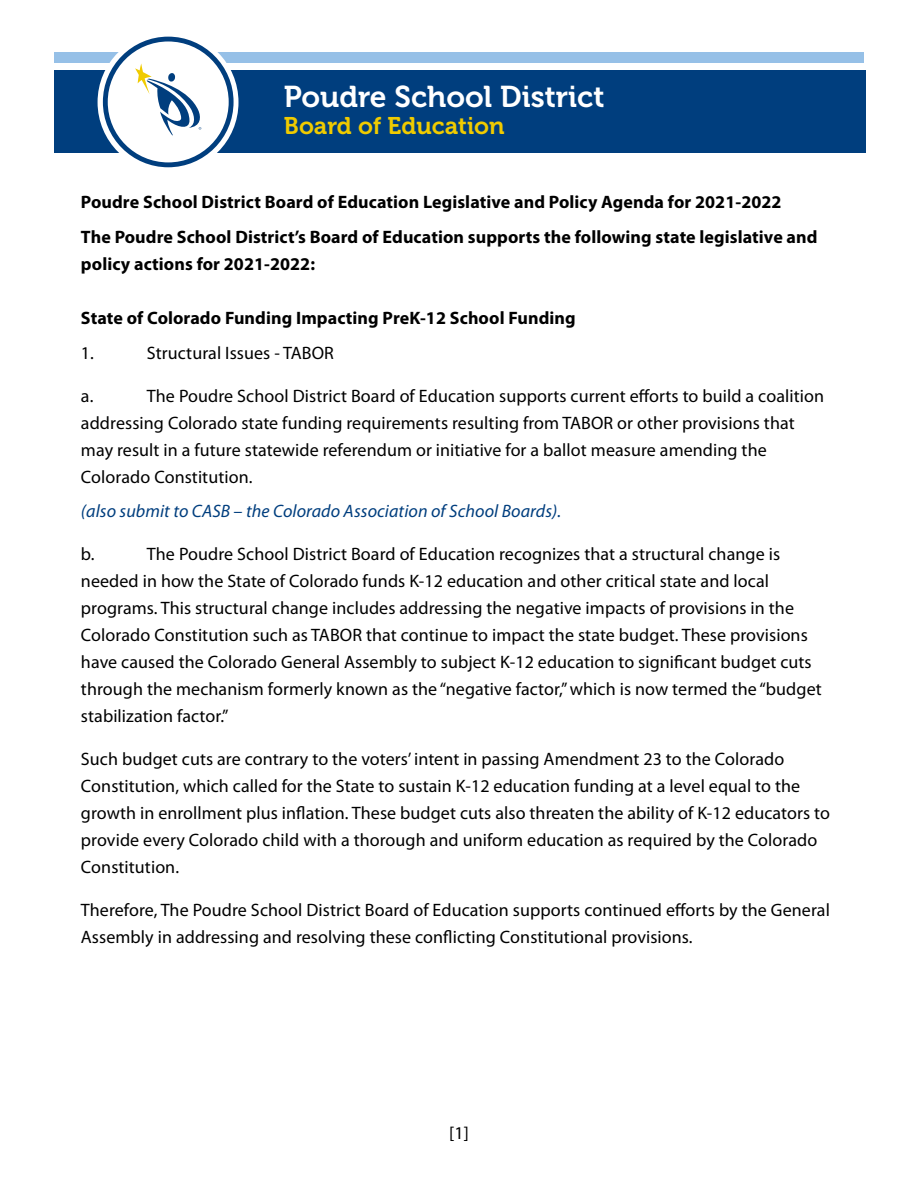
<style>
.page{position:relative;width:918px;height:1188px;background:#fff}
.page>*{position:absolute;margin:0;border:0;box-sizing:border-box;transform-origin:0 0}
.t1{font:30px "Museo 700";color:#fff}
.t2{font:24px "Museo 700";color:#f0cb00}
.t3{font:18px/27px "Myriad Pro";letter-spacing:.005em;color:#000}
.t4{font:700 18px/34.8px "Myriad Pro";letter-spacing:.005em;color:#000}
.t5{font:italic 18px "Myriad Pro";letter-spacing:.005em;color:#003e7e}
</style>
<div class="page">
<div style="left:54px;top:70px;width:812px;height:83px;background:#003e7e"></div>
<div style="left:54px;top:52px;width:810px;height:11px;background:#96c0e7"></div>
<svg style="left:98px;top:32px;width:140px;height:141px"></svg>
<div style="left:105px;top:39px;width:126px;height:126px;background:#fff;border-radius:50%"></div>
<div style="left:103px;top:37px;width:131px;height:130px;border:5px solid #003e7e;border-radius:50%"></div>
<svg style="left:135px;top:63px;width:66px;height:72px"></svg>
<h1 class="t1" style="left:284px;top:80px;width:322px">Poudre School District</h1>
<h2 class="t2" style="left:284px;top:113px;width:222px">Board of Education</h2>
<p class="t4" style="left:81px;top:184px;width:738px">Poudre School District Board of Education Legislative and Policy Agenda for 2021-2022<br>The Poudre School District’s Board of Education supports the following state legislative and</p>
<p class="t4" style="left:81px;top:246px;width:236px">policy actions for 2021-2022:</p>
<p class="t4" style="left:81px;top:300px;width:496px">State of Colorado Funding Impacting PreK-12 School Funding</p>
<p class="t3" style="left:81px;top:339px;width:15px">1.</p>
<p class="t3" style="left:147px;top:339px;width:188px">Structural Issues - TABOR</p>
<p class="t3" style="left:81px;top:382px;width:14px">a.</p>
<p class="t3" style="left:81px;top:382px;width:745px;text-indent:66px">The Poudre School District Board of Education supports current efforts to build a coalition addressing Colorado state funding requirements resulting from TABOR or other provisions that may result in a future statewide referendum or initiative for a ballot measure amending the Colorado Constitution.</p>
<p class="t5" style="left:81px;top:499px;width:482px">(also submit to CASB – the Colorado Association of School Boards).</p>
<p class="t3" style="left:81px;top:540px;width:15px">b.</p>
<p class="t3" style="left:81px;top:540px;width:742px;text-indent:66px">The Poudre School District Board of Education recognizes that a structural change is needed in how the State of Colorado funds K-12 education and other critical state and local programs. This structural change includes addressing the negative impacts of provisions in the Colorado Constitution such as TABOR that continue to impact the state budget. These provisions have caused the Colorado General Assembly to subject K-12 education to significant budget cuts through the mechanism formerly known as the “negative factor,” which is now termed the “budget stabilization factor.”</p>
<p class="t3" style="left:81px;top:745px;width:751px">Such budget cuts are contrary to the voters’ intent in passing Amendment 23 to the Colorado Constitution, which called for the State to sustain K-12 education funding at a level equal to the growth in enrollment plus inflation. These budget cuts also threaten the ability of K-12 educators to provide every Colorado child with a thorough and uniform education as required by the Colorado Constitution.</p>
<p class="t3" style="left:81px;top:896px;width:750px">Therefore, The Poudre School District Board of Education supports continued efforts by the General<br>Assembly in addressing and resolving these conflicting Constitutional provisions.</p>
<p class="t3" style="left:449px;top:1119px;width:21px">[1]</p>
</div>
